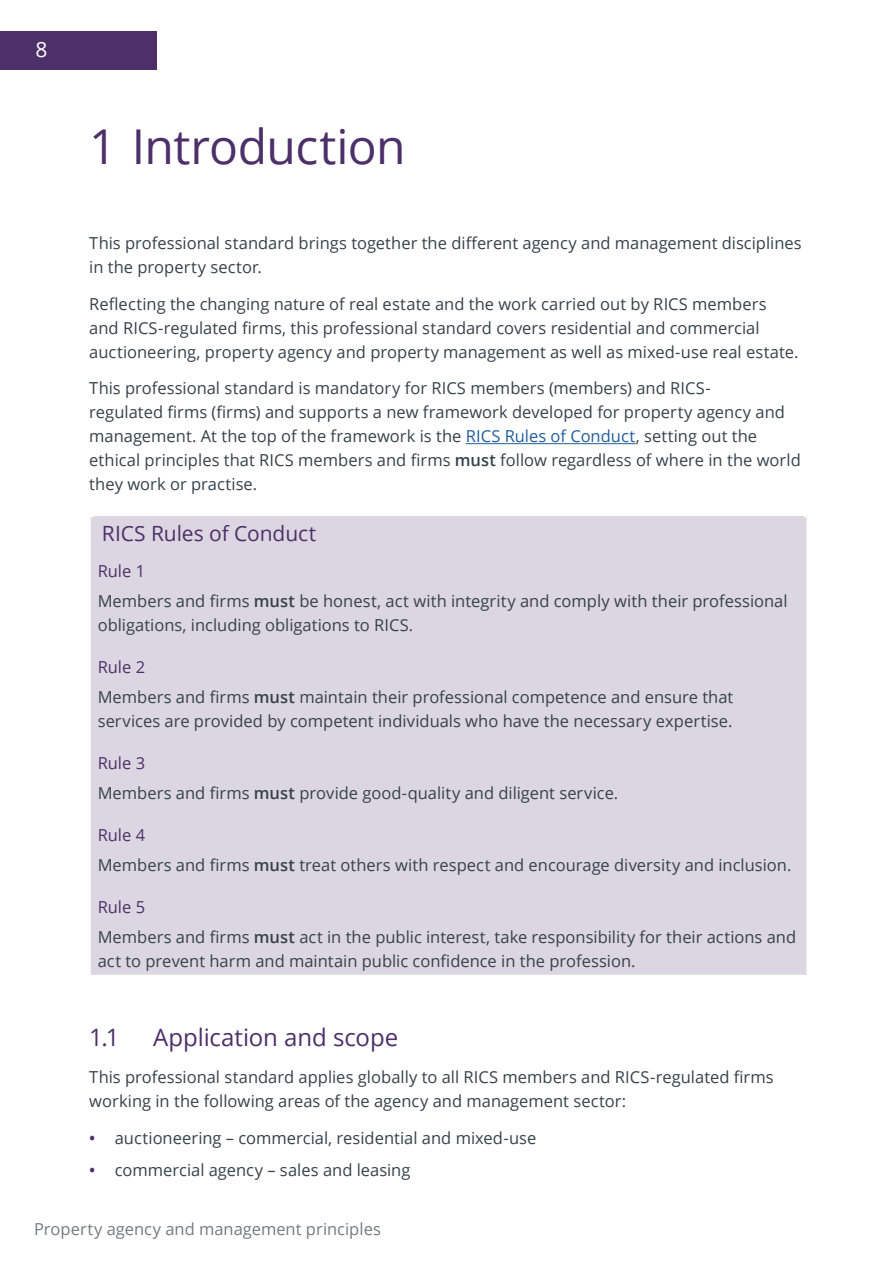
<style>
.page{position:relative;width:893px;height:1263px;background:#fff}
.page>*{position:absolute;margin:0;border:0;box-sizing:border-box;transform-origin:0 0}
.Heading_1{font:48px "Open Sans";letter-spacing:-.01em;color:#4d3069}
.Heading_2{font:24px "Open Sans";letter-spacing:-.005em;color:#4d3069}
.Shaded_box_heading_3{font:21px "Open Sans";letter-spacing:-.005em;color:#4d3069}
.Body_Text{font:16.5px/24px "Open Sans";color:#36424a}
.t1{font:16.5px "Open Sans";color:#727b80}
.Shaded_box_heading_4{font:16.5px "Open Sans";letter-spacing:-.005em;color:#4d3069}
.t2{font:13.5px "Open Sans";color:#fff}
.s1{font-size:21px}
.s2{color:#215e9e}
.s3{font-weight:600}
.s4{font-weight:600;color:#4d3069}
</style>
<div class="page">
<hr style="left:466px;top:443px;width:170px;height:1px;background:#215e9e">
<div style="left:90px;top:517px;width:717px;height:458px;background:#dbd6e1"></div>
<hr style="left:89px;top:517px;width:2px;height:458px;background:#fff">
<hr style="left:806px;top:517px;width:2px;height:458px;background:#fff">
<div style="left:0;top:31px;width:157px;height:39px;background:#4d3069"></div>
<p class="t2" style="left:35px;top:42px;width:14px">I P<span class="s1">8</span></p>
<h1 class="Heading_1" style="left:89px;top:114px;width:318px">1 Introduction</h1>
<p class="Body_Text" style="left:89px;top:230px;width:714px">This professional standard brings together the different agency and management disciplines in the property sector.</p>
<p class="Body_Text" style="left:89px;top:291px;width:711px">Reflecting the changing nature of real estate and the work carried out by RICS members and RICS-regulated firms, this professional standard covers residential and commercial auctioneering, property agency and property management as well as mixed-use real estate.</p>
<p class="Body_Text" style="left:89px;top:376px;width:713px">This professional standard is mandatory for RICS members (members) and RICS-<br>regulated firms (firms) and supports a new framework developed for property agency and management. At the top of the framework is the <span class="s2">RICS Rules of Conduct</span>, setting out the ethical principles that RICS members and firms <span class="s3">must</span> follow regardless of where in the world they work or practise.</p>
<h3 class="Shaded_box_heading_3" style="left:102px;top:519px;width:216px">RICS Rules of Conduct</h3>
<h4 class="Shaded_box_heading_4" style="left:98px;top:559px;width:49px">Rule 1</h4>
<p class="Body_Text" style="left:98px;top:588px;width:691px">Members and firms <span class="s3">must</span> be honest, act with integrity and comply with their professional obligations, including obligations to RICS.</p>
<h4 class="Shaded_box_heading_4" style="left:98px;top:655px;width:49px">Rule 2</h4>
<p class="Body_Text" style="left:98px;top:684px;width:637px">Members and firms <span class="s3">must</span> maintain their professional competence and ensure that services are provided by competent individuals who have the necessary expertise.</p>
<h4 class="Shaded_box_heading_4" style="left:98px;top:751px;width:49px">Rule 3</h4>
<p class="Body_Text" style="left:98px;top:780px;width:522px">Members and firms <span class="s3">must</span> provide good-quality and diligent service.</p>
<h4 class="Shaded_box_heading_4" style="left:98px;top:823px;width:49px">Rule 4</h4>
<p class="Body_Text" style="left:98px;top:852px;width:695px">Members and firms <span class="s3">must</span> treat others with respect and encourage diversity and inclusion.</p>
<h4 class="Shaded_box_heading_4" style="left:98px;top:895px;width:49px">Rule 5</h4>
<p class="Body_Text" style="left:98px;top:924px;width:700px">Members and firms <span class="s3">must</span> act in the public interest, take responsibility for their actions and act to prevent harm and maintain public confidence in the profession.</p>
<h2 class="Heading_2" style="left:89px;top:1021px;width:32px">1.1</h2>
<h2 class="Heading_2" style="left:153px;top:1021px;width:247px">Application and scope</h2>
<p class="Body_Text" style="left:89px;top:1064px;width:686px">This professional standard applies globally to all RICS members and RICS-regulated firms working in the following areas of the agency and management sector:</p>
<p class="Body_Text" style="left:89px;top:1125px;width:449px"><span class="s4">•</span> auctioneering – commercial, residential and mixed-use</p>
<p class="Body_Text" style="left:89px;top:1158px;width:323px"><span class="s4">•</span> commercial agency – sales and leasing</p>
<p class="t1" style="left:34px;top:1217px;width:348px">Property agency and management principles</p>
</div>
